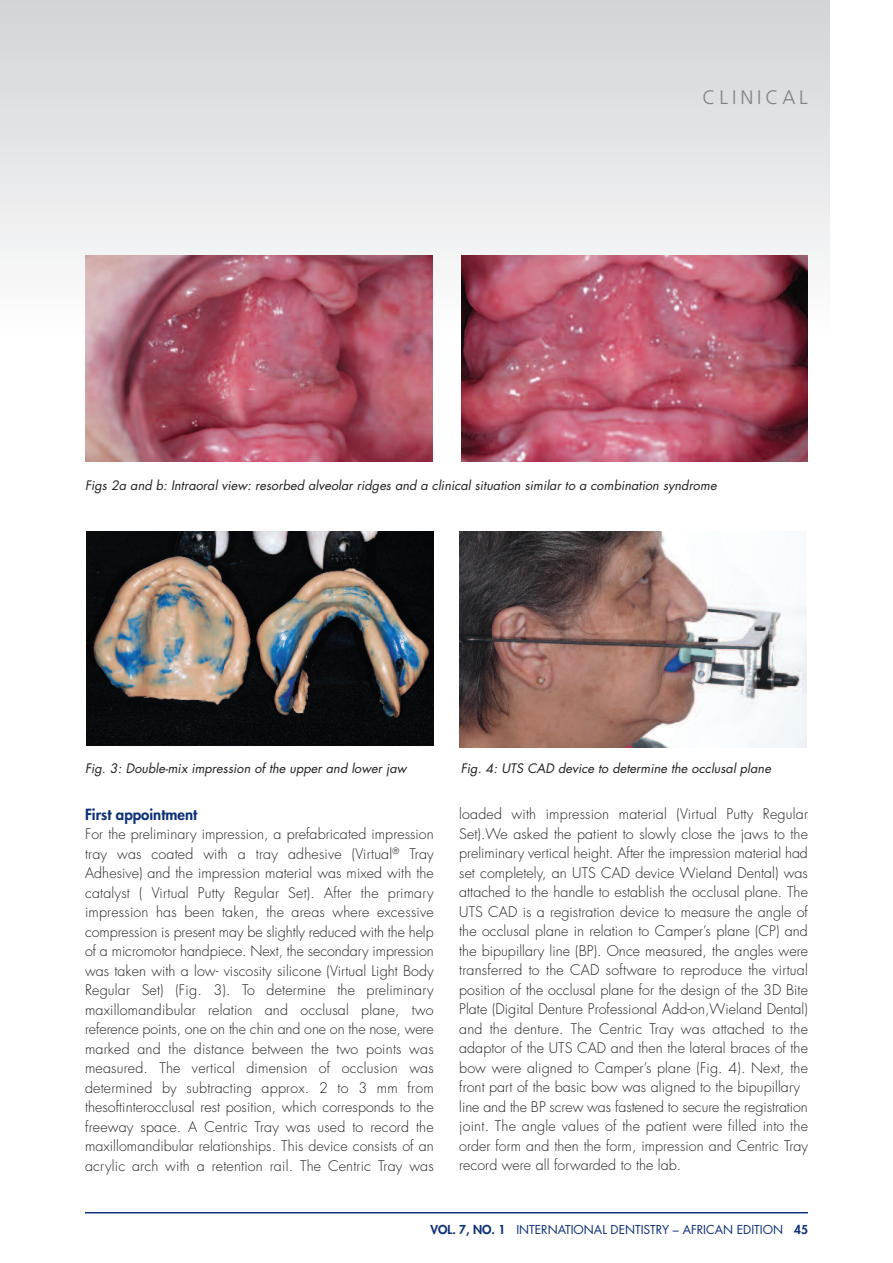
<style>
.page{position:relative;width:893px;height:1263px;background:#fff}
.page>*{position:absolute;margin:0;border:0;box-sizing:border-box;transform-origin:0 0}
.t1{font:300 19.5px "Frutiger";letter-spacing:.2em;color:#808285}
.t2{font:800 15px "Futura";color:#0d3079}
.t3{font:300 14.25px/19.5px "Futura";letter-spacing:.005em;color:#231f20}
.t4{font:italic 12.75px "Futura";letter-spacing:.005em;color:#231f20}
.t5{font:12px "Futura";color:#0d3079}
.s1{font-weight:800}
</style>
<div class="page">
<div style="left:0;top:0;width:829px;height:334px;background:linear-gradient(to bottom,#d2d4d6,#fcfbfc)"></div>
<svg style="left:0;top:0;width:13px;height:334px"></svg>
<hr style="left:85px;top:1212px;width:723px;height:1px;background:#0d3079">
<img style="left:85px;top:255px;width:347px;height:207px">
<img style="left:86px;top:531px;width:348px;height:215px">
<img style="left:459px;top:531px;width:348px;height:217px">
<img style="left:462px;top:255px;width:346px;height:207px">
<h1 class="t1" style="left:703px;top:89px;width:107px">CLINICAL</h1>
<p class="t4" style="left:85px;top:480px;width:633px">Figs 2a and b: Intraoral view: resorbed alveolar ridges and a clinical situation similar to a combination syndrome</p>
<p class="t4" style="left:85px;top:762px;width:323px">Fig. 3: Double-mix impression of the upper and lower jaw</p>
<p class="t4" style="left:461px;top:762px;width:312px">Fig. 4: UTS CAD device to determine the occlusal plane</p>
<p class="t2" style="left:85px;top:807px;width:114px">First appointment</p>
<p class="t3" style="left:85px;top:826px;width:350px;text-align:justify">For the preliminary impression, a prefabricated impression tray was coated with a tray adhesive (Virtual<sup>®</sup> Tray Adhesive) and the impression material was mixed with the catalyst ( Virtual Putty Regular Set). After the primary impression has been taken, the areas where excessive compression is present may be slightly reduced with the help of a micromotor handpiece. Next, the secondary impression was taken with a low- viscosity silicone (Virtual Light Body Regular Set) (Fig. 3). To determine the preliminary maxillomandibular relation and occlusal plane, two reference points, one on the chin and one on the nose, were marked and the distance between the two points was measured. The vertical dimension of occlusion was determined by subtracting approx. 2 to 3 mm from thesoftinterocclusal rest position, which corresponds to the freeway space. A Centric Tray was used to record the maxillomandibular relationships. This device consists of an acrylic arch with a retention rail. The Centric Tray was</p>
<p class="t3" style="left:459px;top:805px;width:350px">loaded with impression material (Virtual Putty Regular Set).We asked the patient to slowly close the jaws to the preliminary vertical height. After the impression material had set completely, an UTS CAD device Wieland Dental) was attached to the handle to establish the occlusal plane. The UTS CAD is a registration device to measure the angle of the occlusal plane in relation to Camper’s plane (CP) and the bipupillary line (BP). Once measured, the angles were transferred to the CAD software to reproduce the virtual position of the occlusal plane for the design of the 3D Bite Plate (Digital Denture Professional Add-on,Wieland Dental) and the denture. The Centric Tray was attached to the adaptor of the UTS CAD and then the lateral braces of the bow were aligned to Camper’s plane (Fig. 4). Next, the front part of the basic bow was aligned to the bipupillary line and the BP screw was fastened to secure the registration joint. The angle values of the patient were filled into the order form and then the form, impression and Centric Tray record were all forwarded to the lab.</p>
<p class="t5" style="left:430px;top:1224px;width:379px"><span class="s1">VOL. 7, NO. 1</span> INTERNATIONAL DENTISTRY – AFRICAN EDITION <span class="s1">45</span></p>
</div>
